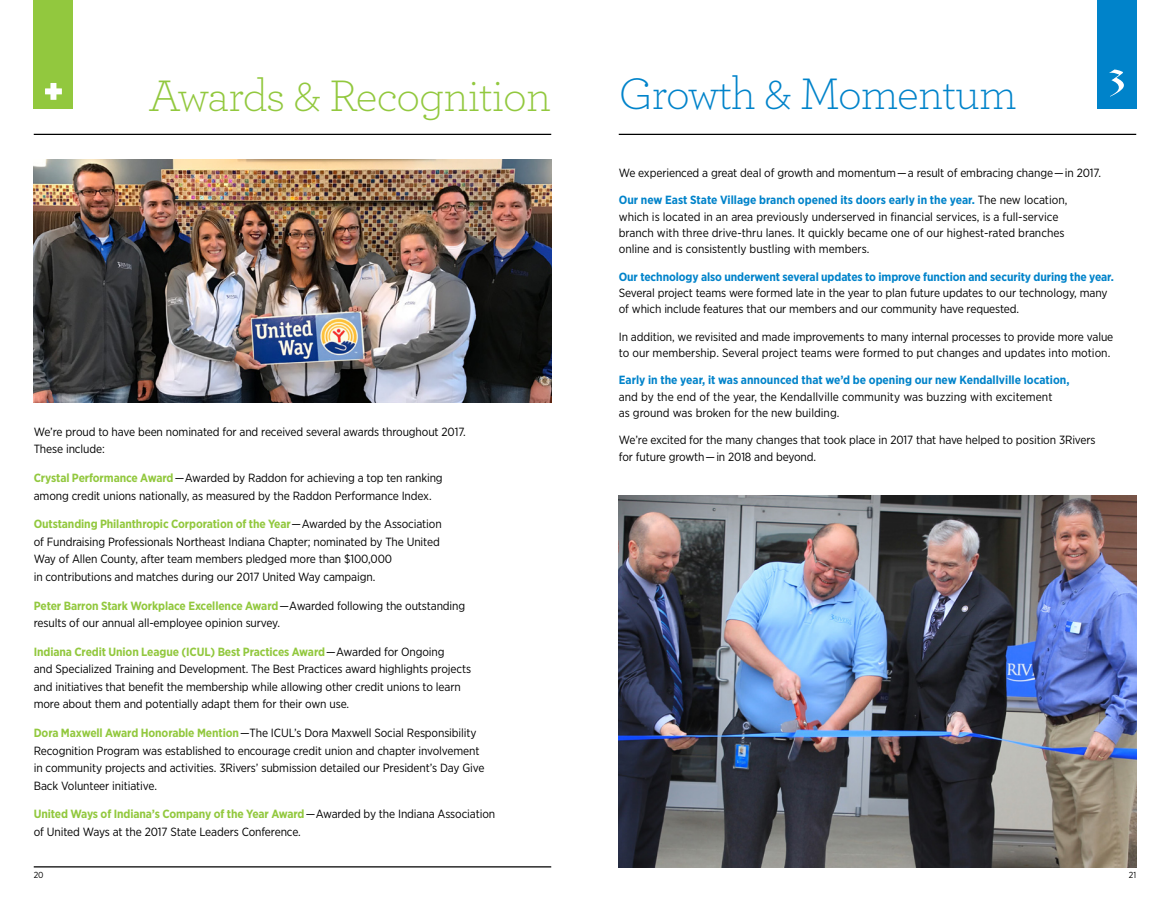
<style>
.page{position:relative;width:1170px;height:900px;background:#fff}
.page>*{position:absolute;margin:0;border:0;box-sizing:border-box;transform-origin:0 0}
.t1{font:300 46.25px "Archer";letter-spacing:-.02em;color:#92c83e}
.t2{font:300 46.25px "Archer";letter-spacing:-.02em;color:#0083ca}
.t3{font:11.88px/17.5px "Gotham Narrow";letter-spacing:-.01em;color:#000}
.t4{font:700 11.88px "Gotham Narrow";letter-spacing:-.01em;color:#0083ca}
.t5{font:8.75px "Gotham Narrow";color:#000}
.s1{font-weight:700;color:#92c83e}
.s2{font-weight:700;color:#0083ca}
</style>
<div class="page">
<hr style="left:34px;top:866px;width:517px;height:2px;background:#000">
<div style="left:34px;top:0;width:39px;height:108px;background:#92c83e"></div>
<svg style="left:45px;top:83px;width:17px;height:17px"></svg>
<hr style="left:34px;top:134px;width:517px;height:1px;background:#000">
<img style="left:34px;top:159px;width:517px;height:243px">
<img style="left:619px;top:495px;width:517px;height:373px">
<div style="left:1097px;top:0;width:39px;height:108px;background:#0083ca"></div>
<svg style="left:1109px;top:70px;width:15px;height:27px"></svg>
<hr style="left:619px;top:134px;width:517px;height:1px;background:#000">
<h1 class="t1" style="left:149px;top:65px;width:404px">Awards &amp; Recognition</h1>
<p class="t3" style="left:34px;top:423px;width:434px">We’re proud to have been nominated for and received several awards throughout 2017.<br>These include:</p>
<p class="t3" style="left:34px;top:469px;width:411px"><span class="s1">Crystal Performance Award</span>—Awarded by Raddon for achieving a top ten ranking among credit unions nationally, as measured by the Raddon Performance Index.</p>
<p class="t3" style="left:34px;top:515px;width:410px"><span class="s1">Outstanding Philanthropic Corporation of the Year</span>—Awarded by the Association of Fundraising Professionals Northeast Indiana Chapter; nominated by The United Way of Allen County, after team members pledged more than $100,000<br>in contributions and matches during our 2017 United Way campaign.</p>
<p class="t3" style="left:34px;top:596px;width:433px"><span class="s1">Peter Barron Stark Workplace Excellence Award</span>—Awarded following the outstanding results of our annual all-employee opinion survey.</p>
<p class="t3" style="left:34px;top:643px;width:439px"><span class="s1">Indiana Credit Union League (ICUL) Best Practices Award</span>—Awarded for Ongoing<br>and Specialized Training and Development. The Best Practices award highlights projects and initiatives that benefit the membership while allowing other credit unions to learn more about them and potentially adapt them for their own use.</p>
<p class="t3" style="left:34px;top:724px;width:452px"><span class="s1">Dora Maxwell Award Honorable Mention</span>—The ICUL’s Dora Maxwell Social Responsibility Recognition Program was established to encourage credit union and chapter involvement in community projects and activities. 3Rivers’ submission detailed our President’s Day Give Back Volunteer initiative.</p>
<p class="t3" style="left:34px;top:805px;width:463px"><span class="s1">United Ways of Indiana’s Company of the Year Award</span>—Awarded by the Indiana Association of United Ways at the 2017 State Leaders Conference.</p>
<p class="t5" style="left:34px;top:870px;width:11px">20</p>
<h1 class="t2" style="left:619px;top:63px;width:400px">Growth &amp; Momentum</h1>
<p class="t3" style="left:619px;top:164px;width:484px">We experienced a great deal of growth and momentum—a result of embracing change—in 2017.</p>
<p class="t3" style="left:619px;top:192px;width:450px;line-height:16.2px"><span class="s2">Our new East State Village branch opened its doors early in the year.</span> The new location, which is located in an area previously underserved in financial services, is a full-service branch with three drive-thru lanes. It quickly became one of our highest-rated branches online and is consistently bustling with members.</p>
<p class="t4" style="left:619px;top:269px;width:497px">Our technology also underwent several updates to improve function and security during the year.</p>
<p class="t3" style="left:619px;top:284px;width:490px;line-height:16.2px">Several project teams were formed late in the year to plan future updates to our technology, many of which include features that our members and our community have requested.</p>
<p class="t3" style="left:619px;top:328px;width:496px;line-height:16.2px">In addition, we revisited and made improvements to many internal processes to provide more value to our membership. Several project teams were formed to put changes and updates into motion.</p>
<p class="t4" style="left:619px;top:373px;width:452px">Early in the year, it was announced that we’d be opening our new Kendallville location,</p>
<p class="t3" style="left:619px;top:388px;width:435px;line-height:16.2px">and by the end of the year, the Kendallville community was buzzing with excitement as ground was broken for the new building.</p>
<p class="t3" style="left:619px;top:432px;width:478px;line-height:16.2px">We’re excited for the many changes that took place in 2017 that have helped to position 3Rivers for future growth—in 2018 and beyond.</p>
<p class="t5" style="left:1129px;top:870px;width:9px">21</p>
</div>
